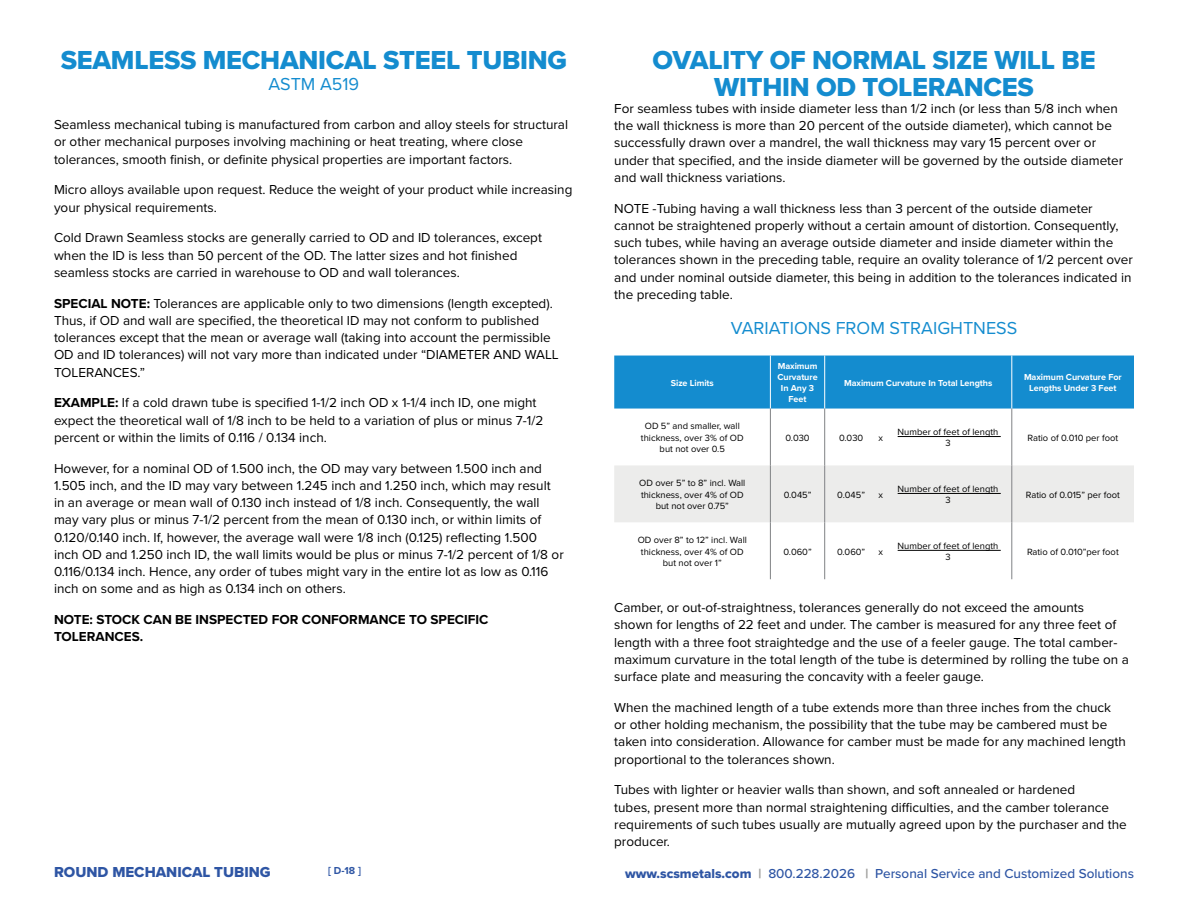
<style>
.page{position:relative;width:1188px;height:918px;background:#fff}
.page>*{position:absolute;margin:0;border:0;box-sizing:border-box;transform-origin:0 0}
.t1{font:27px/27px "Proxima Nova Extrabld";letter-spacing:-.01em;color:#148ccf;text-align:center}
.t2{font:18px "Proxima Nova";color:#148ccf}
.t3{font:15px "Proxima Nova Extrabld";color:#2e55a4}
.t4{font:13.5px/17.2px "Proxima Nova";color:#000}
.t5{font:500 13.5px "Proxima Nova";color:#2e55a4}
.t6{font:700 13.5px/17.2px "Proxima Nova";color:#000}
.t7{font:700 10.5px "Proxima Nova";color:#2e55a4}
.t8{font:9.3px/11.2px "Proxima Nova";color:#000;text-align:center}
.t9{font:700 9px/10.8px "Proxima Nova";letter-spacing:-.005em;color:#fff;text-align:center}
.s1{font-weight:700}
.s2{font-family:"Proxima Nova Extrabld";font-weight:400}
.s3{font-family:"Proxima Nova Extrabld";font-weight:400;color:#9e9e9c}
</style>
<div class="page">
<div style="left:614px;top:356px;width:520px;height:53px;background:#148ccf"></div>
<div style="left:614px;top:465px;width:520px;height:57px;background:#ececeb"></div>
<hr style="left:770px;top:356px;width:1px;height:53px;background:#fff">
<hr style="left:824px;top:356px;width:1px;height:53px;background:#fff">
<hr style="left:1012px;top:356px;width:1px;height:53px;background:#fff">
<hr style="left:770px;top:409px;width:1px;height:56px;background:#808285">
<hr style="left:770px;top:465px;width:1px;height:57px;background:#808285">
<hr style="left:770px;top:522px;width:1px;height:57px;background:#808285">
<hr style="left:824px;top:409px;width:1px;height:56px;background:#808285">
<hr style="left:1012px;top:409px;width:1px;height:56px;background:#808285">
<hr style="left:824px;top:465px;width:1px;height:57px;background:#808285">
<hr style="left:1012px;top:465px;width:1px;height:57px;background:#808285">
<hr style="left:824px;top:522px;width:1px;height:57px;background:#808285">
<hr style="left:1012px;top:522px;width:1px;height:57px;background:#808285">
<hr style="left:898px;top:436px;width:103px;height:1px;background:#000">
<hr style="left:898px;top:493px;width:103px;height:1px;background:#000">
<hr style="left:898px;top:550px;width:103px;height:1px;background:#000">
<h1 class="t1" style="left:61px;top:46px;width:508px">SEAMLESS MECHANICAL STEEL TUBING</h1>
<h2 class="t2" style="left:269px;top:71px;width:92px">ASTM A519</h2>
<p class="t4" style="left:54px;top:115px;width:516px">Seamless mechanical tubing is manufactured from carbon and alloy steels for structural or other mechanical purposes involving machining or heat treating, where close tolerances, smooth finish, or definite physical properties are important factors.</p>
<p class="t4" style="left:54px;top:181px;width:520px">Micro alloys available upon request. Reduce the weight of your product while increasing your physical requirements.</p>
<p class="t4" style="left:54px;top:229px;width:490px">Cold Drawn Seamless stocks are generally carried to OD and ID tolerances, except when the ID is less than 50 percent of the OD. The latter sizes and hot finished seamless stocks are carried in warehouse to OD and wall tolerances.</p>
<p class="t4" style="left:54px;top:294px;width:506px"><span class="s1">SPECIAL NOTE:</span> Tolerances are applicable only to two dimensions (length excepted).<br>Thus, if OD and wall are specified, the theoretical ID may not conform to published tolerances except that the mean or average wall (taking into account the permissible OD and ID tolerances) will not vary more than indicated under “DIAMETER AND WALL TOLERANCES.”</p>
<p class="t4" style="left:54px;top:394px;width:491px"><span class="s1">EXAMPLE:</span> If a cold drawn tube is specified 1-1/2 inch OD x 1-1/4 inch ID, one might expect the theoretical wall of 1/8 inch to be held to a variation of plus or minus 7-1/2 percent or within the limits of 0.116 / 0.134 inch.</p>
<p class="t4" style="left:54px;top:459px;width:511px">However, for a nominal OD of 1.500 inch, the OD may vary between 1.500 inch and 1.505 inch, and the ID may vary between 1.245 inch and 1.250 inch, which may result in an average or mean wall of 0.130 inch instead of 1/8 inch. Consequently, the wall may vary plus or minus 7-1/2 percent from the mean of 0.130 inch, or within limits of 0.120/0.140 inch. If, however, the average wall were 1/8 inch (0.125) reflecting 1.500 inch OD and 1.250 inch ID, the wall limits would be plus or minus 7-1/2 percent of 1/8 or 0.116/0.134 inch. Hence, any order of tubes might vary in the entire lot as low as 0.116 inch on some and as high as 0.134 inch on others.</p>
<p class="t6" style="left:54px;top:611px;width:436px">NOTE: STOCK CAN BE INSPECTED FOR CONFORMANCE TO SPECIFIC<br>TOLERANCES.</p>
<h1 class="t1" style="left:653px;top:46px;width:444px">OVALITY OF NORMAL SIZE WILL BE<br>WITHIN OD TOLERANCES</h1>
<p class="t4" style="left:614px;top:99px;width:511px">For seamless tubes with inside diameter less than 1/2 inch (or less than 5/8 inch when the wall thickness is more than 20 percent of the outside diameter), which cannot be successfully drawn over a mandrel, the wall thickness may vary 15 percent over or under that specified, and the inside diameter will be governed by the outside diameter and wall thickness variations.</p>
<p class="t4" style="left:614px;top:199px;width:520px">NOTE -Tubing having a wall thickness less than 3 percent of the outside diameter cannot be straightened properly without a certain amount of distortion. Consequently, such tubes, while having an average outside diameter and inside diameter within the tolerances shown in the preceding table, require an ovality tolerance of 1/2 percent over and under nominal outside diameter, this being in addition to the tolerances indicated in the preceding table.</p>
<h2 class="t2" style="left:731px;top:315px;width:288px">VARIATIONS FROM STRAIGHTNESS</h2>
<p class="t9" style="left:671px;top:377px;width:45px">Size Limits</p>
<p class="t9" style="left:777px;top:361px;width:42px">Maximum<br>Curvature<br>In Any 3<br>Feet</p>
<p class="t9" style="left:844px;top:377px;width:150px">Maximum Curvature In Total Lengths</p>
<p class="t9" style="left:1024px;top:372px;width:99px">Maximum Curvature For<br>Lengths Under 3 Feet</p>
<p class="t8" style="left:641px;top:420px;width:104px">OD 5” and smaller, wall thickness, over 3% of OD but not over 0.5</p>
<p class="t8" style="left:785px;top:432px;width:26px">0.030</p>
<p class="t8" style="left:839px;top:432px;width:26px">0.030</p>
<p class="t8" style="left:879px;top:432px;width:6px">x</p>
<p class="t8" style="left:898px;top:426px;width:102px">Number of feet of length<br>3</p>
<p class="t8" style="left:1028px;top:432px;width:92px">Ratio of 0.010 per foot</p>
<p class="t8" style="left:639px;top:477px;width:108px">OD over 5” to 8” incl. Wall thickness, over 4% of OD but not over 0.75”</p>
<p class="t8" style="left:784px;top:488px;width:29px">0.045”</p>
<p class="t8" style="left:837px;top:488px;width:29px">0.045”</p>
<p class="t8" style="left:879px;top:488px;width:6px">x</p>
<p class="t8" style="left:898px;top:483px;width:102px">Number of feet of length<br>3</p>
<p class="t8" style="left:1026px;top:488px;width:95px">Ratio of 0.015” per foot</p>
<p class="t8" style="left:638px;top:534px;width:111px">OD over 8” to 12” incl. Wall thickness, over 4% of OD but not over 1”</p>
<p class="t8" style="left:783px;top:545px;width:30px">0.060”</p>
<p class="t8" style="left:837px;top:545px;width:30px">0.060”</p>
<p class="t8" style="left:879px;top:545px;width:6px">x</p>
<p class="t8" style="left:898px;top:540px;width:102px">Number of feet of length<br>3</p>
<p class="t8" style="left:1027px;top:545px;width:93px">Ratio of 0.010”per foot</p>
<p class="t4" style="left:614px;top:598px;width:516px">Camber, or out-of-straightness, tolerances generally do not exceed the amounts<br>shown for lengths of 22 feet and under. The camber is measured for any three feet of length with a three foot straightedge and the use of a feeler gauge. The total camber&shy;maximum curvature in the total length of the tube is determined by rolling the tube on a surface plate and measuring the concavity with a feeler gauge.</p>
<p class="t4" style="left:614px;top:698px;width:513px">When the machined length of a tube extends more than three inches from the chuck or other holding mechanism, the possibility that the tube may be cambered must be taken into consideration. Allowance for camber must be made for any machined length proportional to the tolerances shown.</p>
<p class="t4" style="left:614px;top:781px;width:514px">Tubes with lighter or heavier walls than shown, and soft annealed or hardened<br>tubes, present more than normal straightening difficulties, and the camber tolerance requirements of such tubes usually are mutually agreed upon by the purchaser and the producer.</p>
<p class="t7" style="left:328px;top:863px;width:34px">[ D-18 ]</p>
<p class="t3" style="left:54px;top:861px;width:218px">ROUND MECHANICAL TUBING</p>
<p class="t5" style="left:625px;top:863px;width:510px"><span class="s2">www.scsmetals.com</span> <span class="s3">|</span> 800.228.2026 <span class="s3">|</span> Personal Service and Customized Solutions</p>
</div>
